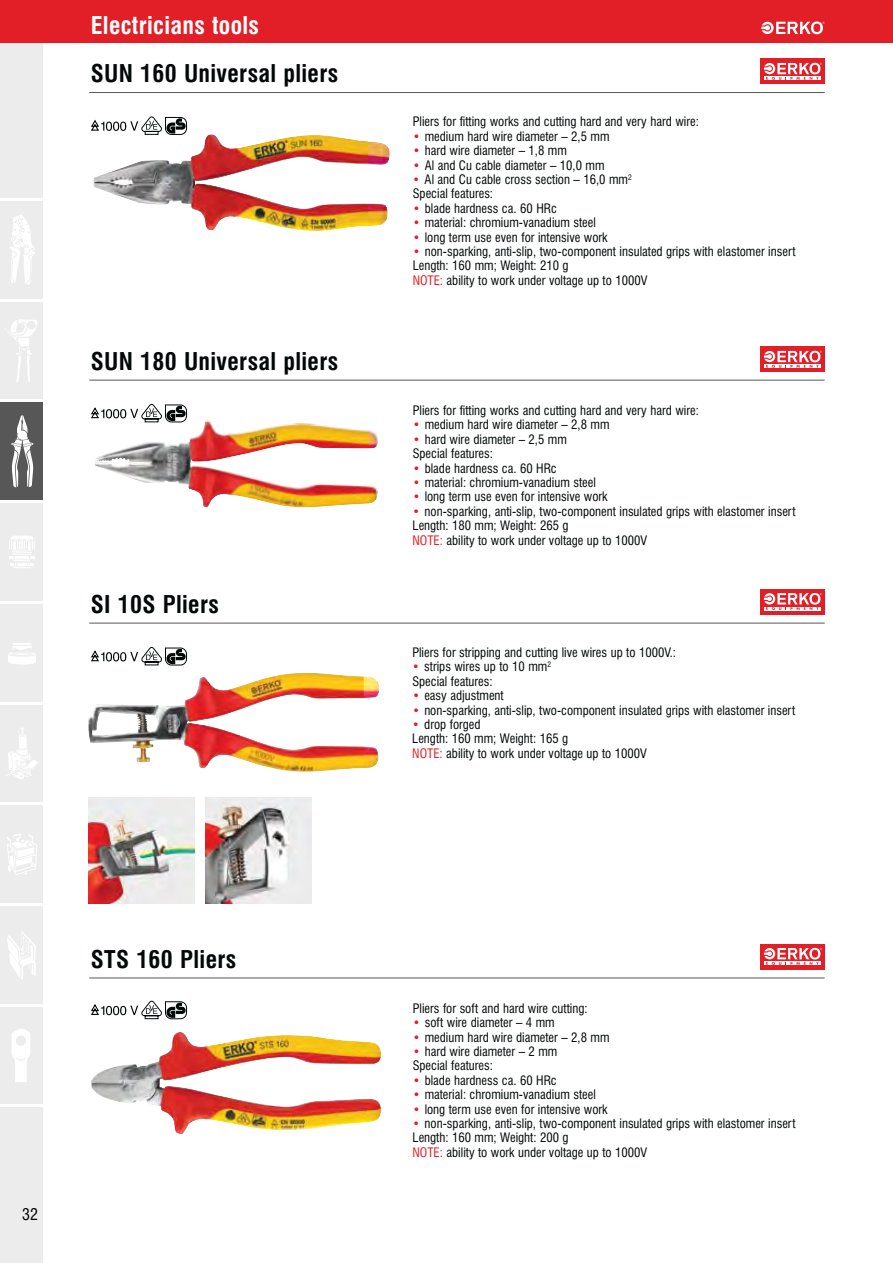
<style>
.page{position:relative;width:893px;height:1263px;background:#fff}
.page>*{position:absolute;margin:0;border:0;box-sizing:border-box;transform-origin:0 0}
.t1{font:700 22.5px "Swis 721 Cn PL";letter-spacing:.015em;color:#040809}
.t2{font:700 22.5px "Swis 721 Cn PL";letter-spacing:.015em;color:#fff}
.t3{font:15px "Swis 721 Cn PL";color:#010202}
.t4{font:12px/14.4px "Swis 721 Cn PL";color:#040809}
.s1{color:#e21e26}
</style>
<div class="page">
<div style="left:0;top:0;width:43px;height:1263px;background:#edecec"></div>
<div style="left:0;top:0;width:893px;height:43px;background:#e21e26"></div>
<svg style="left:761px;top:21px;width:64px;height:13px"></svg>
<svg style="left:10px;top:215px;width:25px;height:69px"></svg>
<svg style="left:9px;top:536px;width:26px;height:32px"></svg>
<svg style="left:7px;top:834px;width:30px;height:41px"></svg>
<svg style="left:7px;top:931px;width:29px;height:48px"></svg>
<svg style="left:12px;top:1029px;width:18px;height:53px"></svg>
<svg style="left:8px;top:643px;width:28px;height:22px"></svg>
<svg style="left:8px;top:319px;width:29px;height:63px"></svg>
<svg style="left:5px;top:728px;width:33px;height:51px"></svg>
<hr style="left:0;top:299px;width:43px;height:3px;background:#fff">
<hr style="left:0;top:399px;width:43px;height:3px;background:#fff">
<hr style="left:0;top:500px;width:43px;height:3px;background:#fff">
<hr style="left:0;top:601px;width:43px;height:3px;background:#fff">
<hr style="left:0;top:702px;width:43px;height:2px;background:#fff">
<hr style="left:0;top:802px;width:43px;height:3px;background:#fff">
<hr style="left:0;top:903px;width:43px;height:3px;background:#fff">
<hr style="left:0;top:1004px;width:43px;height:3px;background:#fff">
<hr style="left:0;top:198px;width:43px;height:3px;background:#fff">
<hr style="left:0;top:1104px;width:43px;height:3px;background:#fff">
<img style="left:91px;top:1032px;width:290px;height:102px">
<hr style="left:89px;top:92px;width:736px;height:1px;background:#575757">
<img style="left:93px;top:134px;width:297px;height:97px">
<svg style="left:91px;top:116px;width:96px;height:19px"></svg>
<svg style="left:91px;top:404px;width:96px;height:19px"></svg>
<svg style="left:91px;top:647px;width:96px;height:19px"></svg>
<svg style="left:91px;top:1001px;width:96px;height:18px"></svg>
<div style="left:760px;top:59px;width:65px;height:25px;background:#e21e26"></div>
<svg style="left:764px;top:63px;width:58px;height:17px"></svg>
<hr style="left:89px;top:380px;width:736px;height:1px;background:#575757">
<div style="left:760px;top:347px;width:65px;height:25px;background:#e21e26"></div>
<svg style="left:764px;top:351px;width:58px;height:17px"></svg>
<img style="left:95px;top:441px;width:112px;height:66px">
<hr style="left:89px;top:978px;width:736px;height:1px;background:#575757">
<div style="left:760px;top:944px;width:65px;height:25px;background:#e21e26"></div>
<svg style="left:764px;top:948px;width:58px;height:17px"></svg>
<hr style="left:89px;top:623px;width:736px;height:1px;background:#575757">
<div style="left:760px;top:589px;width:65px;height:25px;background:#e21e26"></div>
<svg style="left:764px;top:593px;width:58px;height:17px"></svg>
<img style="left:88px;top:673px;width:291px;height:99px">
<img style="left:205px;top:797px;width:107px;height:106px">
<img style="left:88px;top:797px;width:107px;height:106px">
<div style="left:0;top:402px;width:43px;height:98px;background:#575757"></div>
<svg style="left:11px;top:416px;width:22px;height:71px"></svg>
<h1 class="t2" style="left:91px;top:16px;width:170px">Electricians tools</h1>
<h1 class="t1" style="left:91px;top:64px;width:249px">SUN 160 Universal pliers</h1>
<h1 class="t1" style="left:91px;top:352px;width:249px">SUN 180 Universal pliers</h1>
<h1 class="t1" style="left:91px;top:595px;width:130px">SI 10S Pliers</h1>
<p class="t4" style="left:413px;top:115px;width:287px">Pliers for fitting works and cutting hard and very hard wire:</p>
<p class="t4" style="left:413px;top:130px;width:198px"><span class="s1">•</span> medium hard wire diameter – 2,5 mm</p>
<p class="t4" style="left:413px;top:144px;width:156px"><span class="s1">•</span> hard wire diameter – 1,8 mm</p>
<p class="t4" style="left:413px;top:159px;width:193px"><span class="s1">•</span> Al and Cu cable diameter – 10,0 mm</p>
<p class="t4" style="left:413px;top:173px;width:221px"><span class="s1">•</span> Al and Cu cable cross section – 16,0 mm<sup>2<br></sup>Special features:</p>
<p class="t4" style="left:413px;top:202px;width:146px"><span class="s1">•</span> blade hardness ca. 60 HRc</p>
<p class="t4" style="left:413px;top:216px;width:185px"><span class="s1">•</span> material: chromium-vanadium steel</p>
<p class="t4" style="left:413px;top:231px;width:196px"><span class="s1">•</span> long term use even for intensive work</p>
<p class="t4" style="left:413px;top:245px;width:384px"><span class="s1">•</span> non-sparking, anti-slip, two-component insulated grips with elastomer insert<br>Length: 160 mm; Weight: 210 g<br><span class="s1">NOTE:</span> ability to work under voltage up to 1000V</p>
<p class="t4" style="left:413px;top:404px;width:287px">Pliers for fitting works and cutting hard and very hard wire:</p>
<p class="t4" style="left:413px;top:418px;width:198px"><span class="s1">•</span> medium hard wire diameter – 2,8 mm</p>
<p class="t4" style="left:413px;top:433px;width:156px"><span class="s1">•</span> hard wire diameter – 2,5 mm<br>Special features:</p>
<p class="t4" style="left:413px;top:462px;width:146px"><span class="s1">•</span> blade hardness ca. 60 HRc</p>
<p class="t4" style="left:413px;top:476px;width:185px"><span class="s1">•</span> material: chromium-vanadium steel</p>
<p class="t4" style="left:413px;top:490px;width:196px"><span class="s1">•</span> long term use even for intensive work</p>
<p class="t4" style="left:413px;top:505px;width:384px"><span class="s1">•</span> non-sparking, anti-slip, two-component insulated grips with elastomer insert<br>Length: 180 mm; Weight: 265 g<br><span class="s1">NOTE:</span> ability to work under voltage up to 1000V</p>
<p class="t4" style="left:412px;top:646px;width:265px">Pliers for stripping and cutting live wires up to 1000V.:</p>
<p class="t4" style="left:412px;top:660px;width:140px"><span class="s1">•</span> strips wires up to 10 mm<sup>2<br></sup>Special features:</p>
<p class="t4" style="left:412px;top:689px;width:93px"><span class="s1">•</span> easy adjustment</p>
<p class="t4" style="left:412px;top:704px;width:384px"><span class="s1">•</span> non-sparking, anti-slip, two-component insulated grips with elastomer insert</p>
<p class="t4" style="left:412px;top:718px;width:236px"><span class="s1">•</span> drop forged<br>Length: 160 mm; Weight: 165 g<br><span class="s1">NOTE:</span> ability to work under voltage up to 1000V</p>
<h1 class="t1" style="left:91px;top:949px;width:147px">STS 160 Pliers</h1>
<p class="t3" style="left:22px;top:1208px;width:17px">32</p>
<p class="t4" style="left:413px;top:1002px;width:176px">Pliers for soft and hard wire cutting:</p>
<p class="t4" style="left:413px;top:1016px;width:143px"><span class="s1">•</span> soft wire diameter – 4 mm</p>
<p class="t4" style="left:413px;top:1031px;width:198px"><span class="s1">•</span> medium hard wire diameter – 2,8 mm</p>
<p class="t4" style="left:413px;top:1045px;width:146px"><span class="s1">•</span> hard wire diameter – 2 mm<br>Special features:</p>
<p class="t4" style="left:413px;top:1074px;width:146px"><span class="s1">•</span> blade hardness ca. 60 HRc</p>
<p class="t4" style="left:413px;top:1088px;width:185px"><span class="s1">•</span> material: chromium-vanadium steel</p>
<p class="t4" style="left:413px;top:1103px;width:196px"><span class="s1">•</span> long term use even for intensive work</p>
<p class="t4" style="left:413px;top:1117px;width:384px"><span class="s1">•</span> non-sparking, anti-slip, two-component insulated grips with elastomer insert<br>Length: 160 mm; Weight: 200 g<br><span class="s1">NOTE:</span> ability to work under voltage up to 1000V</p>
</div>
